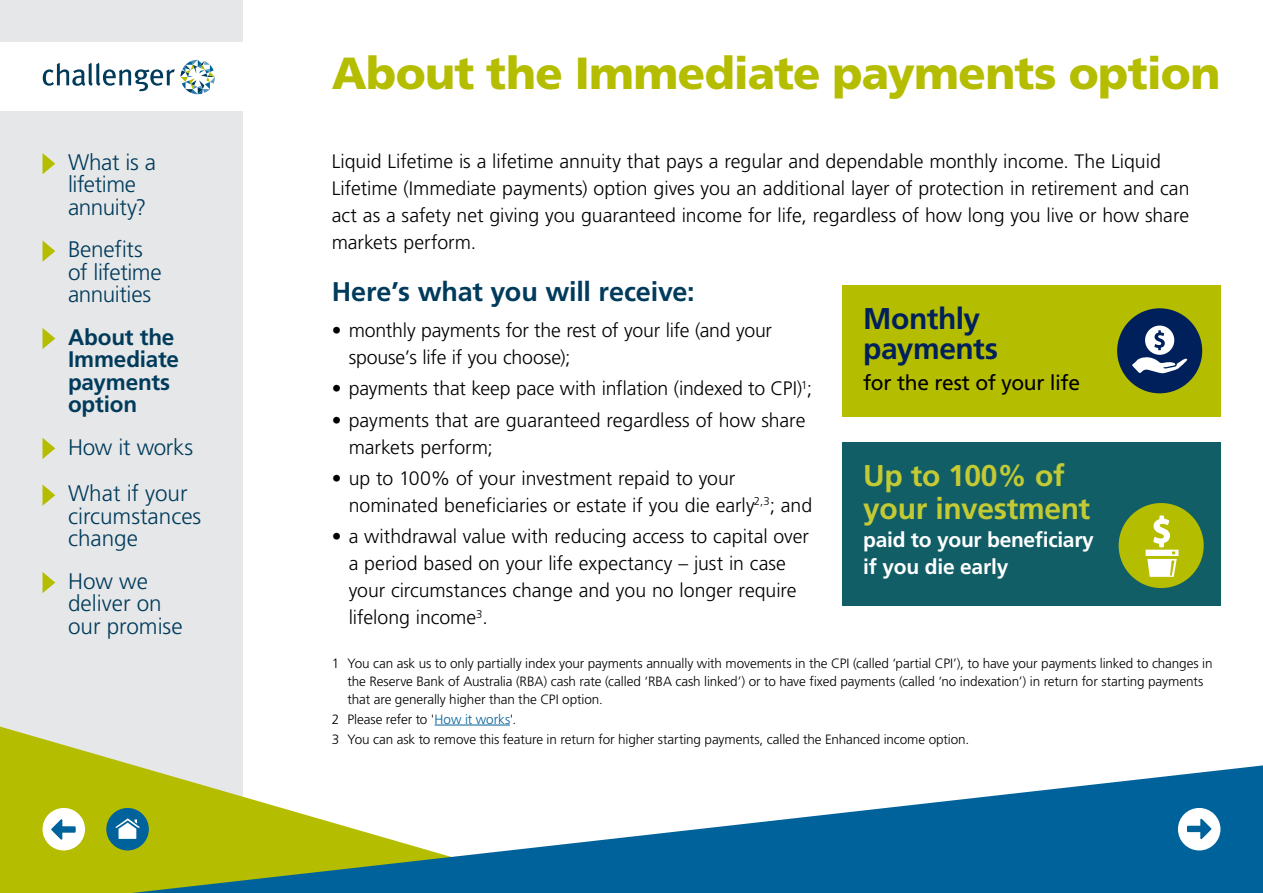
<style>
.page{position:relative;width:1263px;height:893px;background:#fff}
.page>*{position:absolute;margin:0;border:0;box-sizing:border-box;transform-origin:0 0}
.t1{font:900 45px "Frutiger LT Pro";letter-spacing:-.015em;color:#b5bd00}
.t2{font:700 30px/33px "Frutiger LT Pro";letter-spacing:-.015em;color:#c4ca33}
.t3{font:700 30px/30px "Frutiger LT Pro";letter-spacing:-.015em;color:#00205b}
.t4{font:700 27px "Frutiger LT Pro";letter-spacing:-.005em;color:#003b5c}
.t5{font:300 22.5px/22.5px "Frutiger LT Pro";letter-spacing:-.005em;color:#003b5c}
.t6{font:700 22.5px/22.5px "Frutiger LT Pro";letter-spacing:-.01em;color:#003b5c}
.t7{font:700 21px/27px "Frutiger LT Std";letter-spacing:-.015em;color:#fff}
.t8{font:21px "Frutiger LT Pro";letter-spacing:-.02em;color:#000}
.t9{font:300 19.5px/27px "Frutiger LT Pro";letter-spacing:-.005em;color:#000}
.t10{font:300 13.5px/18px "Frutiger LT Pro";letter-spacing:-.01em;color:#000}
.s1{color:#00629b}
</style>
<div class="page">
<div style="left:842px;top:285px;width:378px;height:132px;background:#b5bd00"></div>
<div style="left:1117px;top:308px;width:85px;height:85px;background:#00205b;border-radius:50%"></div>
<svg style="left:1132px;top:326px;width:55px;height:47px"></svg>
<div style="left:842px;top:442px;width:378px;height:164px;background:#115e67"></div>
<div style="left:1119px;top:503px;width:85px;height:85px;background:#b5bd00;border-radius:50%"></div>
<svg style="left:1146px;top:515px;width:32px;height:62px"></svg>
<div style="left:0;top:0;width:242px;height:893px;background:#e6e7e8"></div>
<svg style="left:0;top:723px;width:510px;height:170px"></svg>
<svg style="left:132px;top:765px;width:1131px;height:128px"></svg>
<div style="left:0;top:43px;width:251px;height:68px;background:#fff"></div>
<svg style="left:43px;top:60px;width:172px;height:34px"></svg>
<div style="left:106px;top:808px;width:43px;height:42px;background:#00629b;border-radius:50%"></div>
<svg style="left:115px;top:818px;width:25px;height:21px"></svg>
<div style="left:1178px;top:808px;width:42px;height:42px;background:#fff;border-radius:50%"></div>
<svg style="left:1187px;top:818px;width:24px;height:21px"></svg>
<div style="left:43px;top:808px;width:42px;height:42px;background:#fff;border-radius:50%"></div>
<svg style="left:51px;top:819px;width:25px;height:21px"></svg>
<svg style="left:43px;top:153px;width:12px;height:21px"></svg>
<svg style="left:43px;top:241px;width:12px;height:21px"></svg>
<svg style="left:43px;top:328px;width:12px;height:21px"></svg>
<svg style="left:43px;top:438px;width:12px;height:21px"></svg>
<svg style="left:43px;top:485px;width:12px;height:21px"></svg>
<svg style="left:43px;top:572px;width:12px;height:21px"></svg>
<p class="t5" style="left:68px;top:151px;width:90px">What is a lifetime annuity?</p>
<p class="t5" style="left:68px;top:238px;width:95px">Benefits of lifetime annuities</p>
<p class="t6" style="left:68px;top:326px;width:112px">About the<br>Immediate payments option</p>
<p class="t5" style="left:68px;top:424px;width:127px;line-height:46.8px">How it works<br>What if your</p>
<p class="t5" style="left:68px;top:505px;width:135px">circumstances change</p>
<p class="t5" style="left:68px;top:570px;width:116px">How we deliver on our promise</p>
<h1 class="t1" style="left:332px;top:46px;width:890px">About the Immediate payments option</h1>
<p class="t9" style="left:332px;top:148px;width:859px">Liquid Lifetime is a lifetime annuity that pays a regular and dependable monthly income. The Liquid Lifetime (Immediate payments) option gives you an additional layer of protection in retirement and can act as a safety net giving you guaranteed income for life, regardless of how long you live or how share markets perform.</p>
<h3 class="t4" style="left:332px;top:276px;width:364px">Here’s what you will receive:</h3>
<p class="t9" style="left:349px;top:317px;width:425px;text-indent:-17px">• monthly payments for the rest of your life (and your spouse’s life if you choose);</p>
<p class="t9" style="left:332px;top:375px;width:482px">• payments that keep pace with inflation (indexed to CPI)<sup>1</sup>;</p>
<p class="t9" style="left:349px;top:406px;width:458px;text-indent:-17px">• payments that are guaranteed regardless of how share markets perform;</p>
<p class="t9" style="left:349px;top:465px;width:465px;text-indent:-17px">• up to 100% of your investment repaid to your nominated beneficiaries or estate if you die early<sup>2,3</sup>; and</p>
<p class="t9" style="left:349px;top:523px;width:462px;text-indent:-17px">• a withdrawal value with reducing access to capital over a period based on your life expectancy – just in case your circumstances change and you no longer require lifelong income<sup>3</sup>.</p>
<p class="t10" style="left:347px;top:654px;width:867px;text-indent:-16px">1 You can ask us to only partially index your payments annually with movements in the CPI (called ‘partial CPI’), to have your payments linked to changes in the Reserve Bank of Australia (RBA) cash rate (called ‘RBA cash linked’) or to have fixed payments (called ‘no indexation’) in return for starting payments that are generally higher than the CPI option.</p>
<p class="t10" style="left:332px;top:709px;width:639px;line-height:20.1px">2 Please refer to '<span class="s1">How it works</span>'.<br>3 You can ask to remove this feature in return for higher starting payments, called the Enhanced income option.</p>
<h2 class="t3" style="left:863px;top:303px;width:136px">Monthly payments</h2>
<p class="t8" style="left:863px;top:370px;width:218px">for the rest of your life</p>
<h2 class="t2" style="left:863px;top:459px;width:229px">Up to 100% of your investment</h2>
<p class="t7" style="left:863px;top:526px;width:232px">paid to your beneficiary if you die early</p>
</div>
